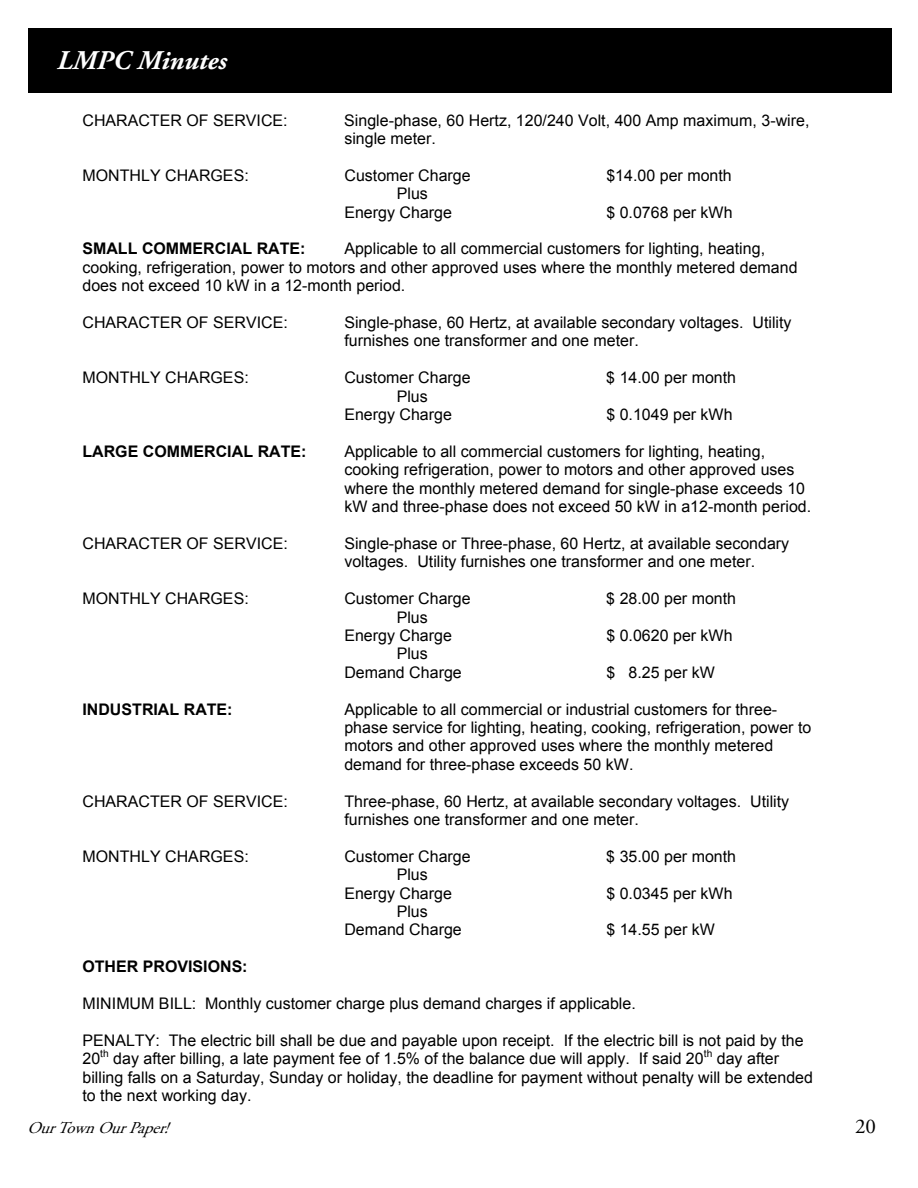
<style>
.page{position:relative;width:918px;height:1188px;background:#fff}
.page>*{position:absolute;margin:0;border:0;box-sizing:border-box;transform-origin:0 0}
.t1{font:italic 700 27px "Adobe Garamond Pro";color:#fff}
.t2{font:21px "Adobe Garamond Pro";color:#000}
.t3{font:italic 16.5px "Adobe Garamond Pro";color:#000}
.t4{font:16.05px/18.5px "Arial";color:#000}
.t5{font:700 16.05px "Arial";color:#000}
.t6{font:10.2px "Arial";color:#000}
</style>
<div class="page">
<div style="left:28px;top:28px;width:864px;height:64px;background:#000"></div>
<h1 class="t1" style="left:57px;top:45px;width:171px">LMPC Minutes</h1>
<p class="t4" style="left:82px;top:111px;width:207px">CHARACTER OF SERVICE:</p>
<p class="t4" style="left:344px;top:111px;width:467px">Single-phase, 60 Hertz, 120/240 Volt, 400 Amp maximum, 3-wire, single meter.</p>
<p class="t4" style="left:82px;top:166px;width:168px">MONTHLY CHARGES:</p>
<p class="t4" style="left:344px;top:166px;width:128px">Customer Charge</p>
<p class="t4" style="left:606px;top:166px;width:127px">$14.00 per month</p>
<p class="t4" style="left:344px;top:185px;width:109px;text-indent:52px">Plus<br>Energy Charge</p>
<p class="t4" style="left:606px;top:203px;width:128px">$ 0.0768 per kWh</p>
<p class="t4" style="left:82px;top:240px;width:717px;text-indent:262px">Applicable to all commercial customers for lighting, heating, cooking, refrigeration, power to motors and other approved uses where the monthly metered demand does not exceed 10 kW in a 12-month period.</p>
<p class="t4" style="left:82px;top:313px;width:207px">CHARACTER OF SERVICE:</p>
<p class="t4" style="left:344px;top:313px;width:449px">Single-phase, 60 Hertz, at available secondary voltages. Utility furnishes one transformer and one meter.</p>
<p class="t4" style="left:82px;top:369px;width:168px">MONTHLY CHARGES:</p>
<p class="t4" style="left:344px;top:369px;width:128px">Customer Charge</p>
<p class="t4" style="left:606px;top:369px;width:131px">$ 14.00 per month</p>
<p class="t4" style="left:344px;top:387px;width:109px;text-indent:52px">Plus<br>Energy Charge</p>
<p class="t5" style="left:82px;top:238px;width:225px">SMALL COMMERCIAL RATE:</p>
<p class="t4" style="left:606px;top:405px;width:128px">$ 0.1049 per kWh</p>
<p class="t5" style="left:82px;top:441px;width:226px">LARGE COMMERCIAL RATE:</p>
<p class="t4" style="left:344px;top:442px;width:468px">Applicable to all commercial customers for lighting, heating, cooking refrigeration, power to motors and other approved uses where the monthly metered demand for single-phase exceeds 10 kW and three-phase does not exceed 50 kW in a12-month period.</p>
<p class="t4" style="left:82px;top:534px;width:207px">CHARACTER OF SERVICE:</p>
<p class="t4" style="left:344px;top:534px;width:446px">Single-phase or Three-phase, 60 Hertz, at available secondary voltages. Utility furnishes one transformer and one meter.</p>
<p class="t4" style="left:82px;top:589px;width:168px">MONTHLY CHARGES:</p>
<p class="t4" style="left:344px;top:589px;width:128px">Customer Charge</p>
<p class="t4" style="left:606px;top:589px;width:131px">$ 28.00 per month</p>
<p class="t4" style="left:344px;top:608px;width:109px;text-indent:52px">Plus<br>Energy Charge</p>
<p class="t4" style="left:606px;top:626px;width:128px">$ 0.0620 per kWh</p>
<p class="t4" style="left:344px;top:645px;width:119px;text-indent:52px">Plus<br>Demand Charge</p>
<p class="t4" style="left:606px;top:663px;width:110px">$ 8.25 per kW</p>
<p class="t5" style="left:82px;top:698px;width:152px">INDUSTRIAL RATE:</p>
<p class="t4" style="left:344px;top:700px;width:469px">Applicable to all commercial or industrial customers for three&shy;phase service for lighting, heating, cooking, refrigeration, power to motors and other approved uses where the monthly metered demand for three-phase exceeds 50 kW.</p>
<p class="t4" style="left:82px;top:792px;width:207px">CHARACTER OF SERVICE:</p>
<p class="t4" style="left:344px;top:792px;width:446px">Three-phase, 60 Hertz, at available secondary voltages. Utility furnishes one transformer and one meter.</p>
<p class="t4" style="left:82px;top:847px;width:168px">MONTHLY CHARGES:</p>
<p class="t4" style="left:344px;top:847px;width:128px">Customer Charge</p>
<p class="t4" style="left:606px;top:847px;width:131px">$ 35.00 per month</p>
<p class="t4" style="left:344px;top:865px;width:109px;text-indent:52px">Plus<br>Energy Charge</p>
<p class="t4" style="left:606px;top:884px;width:128px">$ 0.0345 per kWh</p>
<p class="t4" style="left:344px;top:902px;width:119px;text-indent:52px">Plus<br>Demand Charge</p>
<p class="t4" style="left:606px;top:921px;width:110px">$ 14.55 per kW</p>
<p class="t5" style="left:82px;top:956px;width:167px">OTHER PROVISIONS:</p>
<p class="t4" style="left:82px;top:994px;width:555px">MINIMUM BILL: Monthly customer charge plus demand charges if applicable.</p>
<p class="t4" style="left:82px;top:1031px;width:723px">PENALTY: The electric bill shall be due and payable upon receipt. If the electric bill is not paid by the<br>20</p>
<p class="t6" style="left:100px;top:1047px;width:10px">th</p>
<p class="t4" style="left:113px;top:1050px;width:592px">day after billing, a late payment fee of 1.5% of the balance due will apply. If said 20</p>
<p class="t6" style="left:704px;top:1047px;width:10px">th</p>
<p class="t4" style="left:82px;top:1050px;width:732px;text-indent:634px">day after billing falls on a Saturday, Sunday or holiday, the deadline for payment without penalty will be extended to the next working day.</p>
<p class="t3" style="left:27px;top:1118px;width:151px">OurTownOurPaper!</p>
<h2 class="t2" style="left:855px;top:1114px;width:22px">20</h2>
</div>
